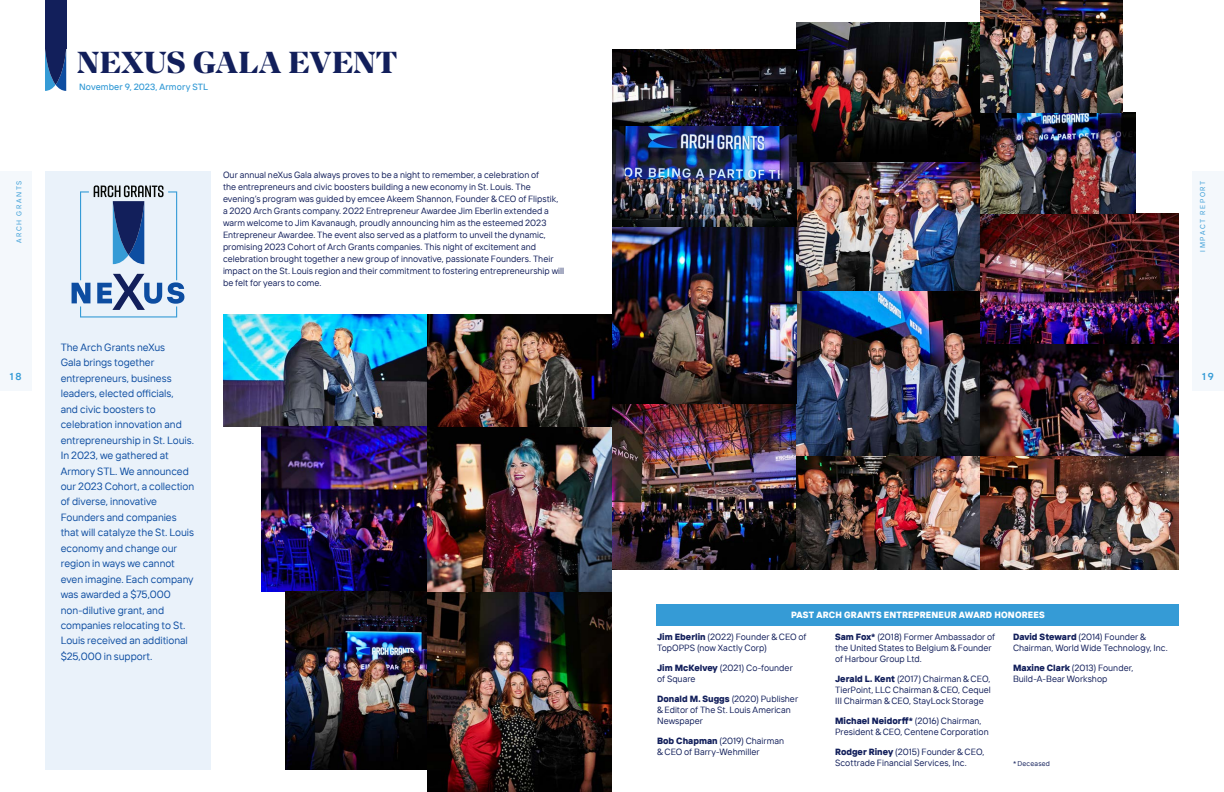
<style>
.page{position:relative;width:1224px;height:792px;background:#fff}
.page>*{position:absolute;margin:0;border:0;box-sizing:border-box;transform-origin:0 0}
.t1{font:800 30.3px "Manier";letter-spacing:.015em;color:#121f5b}
.t2{font:10.5px/15.4px "TT Interphases";letter-spacing:-.005em;color:#0d4da1}
.t3{font:600 10px "TT Interphases";color:#359bd6}
.t4{font:9px/11px "TT Interphases";color:#121f5b}
.t5{font:800 9px "TT Interphases";letter-spacing:.015em;color:#fff}
.t6{font:500 9px "TT Interphases";letter-spacing:.01em;color:#359bd6}
.t7{font:7px "TT Interphases";letter-spacing:.22em;color:#359bd6}
.t8{font:7px "TT Interphases";letter-spacing:.02em;color:#121f5b}
.s1{font-weight:800}
</style>
<div class="page">
<div style="left:45px;top:171px;width:166px;height:599px;background:#eaf2fa"></div>
<div style="left:657px;top:604px;width:522px;height:21px;background:#359bd6"></div>
<img style="left:223px;top:315px;width:205px;height:111px">
<img style="left:262px;top:426px;width:166px;height:166px">
<img style="left:285px;top:592px;width:143px;height:178px">
<img style="left:428px;top:315px;width:184px;height:477px">
<img style="left:612px;top:49px;width:184px;height:520px">
<img style="left:796px;top:22px;width:184px;height:547px">
<img style="left:980px;top:214px;width:199px;height:355px">
<img style="left:980px;top:113px;width:156px;height:101px">
<img style="left:980px;top:0;width:142px;height:113px">
<svg style="left:72px;top:185px;width:112px;height:133px"></svg>
<div style="left:45px;top:0;width:21px;height:48px;background:#121f5b"></div>
<svg style="left:45px;top:48px;width:21px;height:43px"></svg>
<div style="left:1192px;top:171px;width:32px;height:220px;background:#f4f8fc"></div>
<div style="left:0;top:171px;width:31px;height:220px;background:#f4f8fc"></div>
<p class="t7" style="left:15px;top:243px;width:64px;rotate:-90deg">ARCH GRANTS</p>
<p class="t3" style="left:10px;top:370px;width:13px">18</p>
<p class="t1" style="left:77px;top:44px;width:322px">NEXUS GALA EVENT</p>
<p class="t6" style="left:79px;top:81px;width:131px">November 9, 2023, Armory STL</p>
<p class="t2" style="left:61px;top:339px;width:135px">The Arch Grants neXus<br>Gala brings together entrepreneurs, business leaders, elected officials,<br>and civic boosters to celebration innovation and entrepreneurship in St. Louis.<br>In 2023, we gathered at<br>Armory STL. We announced our 2023 Cohort, a collection of diverse, innovative<br>Founders and companies that will catalyze the St. Louis economy and change our region in ways we cannot even imagine. Each company was awarded a $75,000 non-dilutive grant, and companies relocating to St.<br>Louis received an additional $25,000 in support.</p>
<p class="t4" style="left:223px;top:169px;width:343px;line-height:12px">Our annual neXus Gala always proves to be a night to remember, a celebration of<br>the entrepreneurs and civic boosters building a new economy in St. Louis. The evening’s program was guided by emcee Akeem Shannon, Founder &amp; CEO of Flipstik, a 2020 Arch Grants company. 2022 Entrepreneur Awardee Jim Eberlin extended a warm welcome to Jim Kavanaugh, proudly announcing him as the esteemed 2023<br>Entrepreneur Awardee. The event also served as a platform to unveil the dynamic, promising 2023 Cohort of Arch Grants companies. This night of excitement and celebration brought together a new group of innovative, passionate Founders. Their impact on the St. Louis region and their commitment to fostering entrepreneurship will be felt for years to come.</p>
<p class="t7" style="left:1198px;top:252px;width:73px;rotate:-90deg">IMPACT REPORT</p>
<p class="t3" style="left:1202px;top:370px;width:13px">19</p>
<p class="t5" style="left:791px;top:609px;width:255px">PAST ARCH GRANTS ENTREPRENEUR AWARD HONOREES</p>
<p class="t4" style="left:657px;top:631px;width:151px"><span class="s1">Jim Eberlin</span> (2022) Founder &amp; CEO of<br>TopOPPS (now Xactly Corp)</p>
<p class="t4" style="left:657px;top:662px;width:137px"><span class="s1">Jim McKelvey</span> (2021) Co-founder of Square</p>
<p class="t4" style="left:657px;top:693px;width:143px"><span class="s1">Donald M. Suggs</span> (2020) Publisher &amp; Editor of The St. Louis American<br>Newspaper</p>
<p class="t4" style="left:657px;top:735px;width:129px"><span class="s1">Bob Chapman</span> (2019) Chairman &amp; CEO of Barry-Wehmiller</p>
<p class="t4" style="left:1013px;top:631px;width:156px"><span class="s1">David Steward</span> (2014) Founder &amp;<br>Chairman, World Wide Technology, Inc.</p>
<p class="t4" style="left:1013px;top:662px;width:122px"><span class="s1">Maxine Clark</span> (2013) Founder,<br>Build-A-Bear Workshop</p>
<p class="t4" style="left:835px;top:631px;width:162px"><span class="s1">Sam Fox*</span> (2018) Former Ambassador of the United States to Belgium &amp; Founder of Harbour Group Ltd.</p>
<p class="t4" style="left:835px;top:673px;width:157px;text-align:justify"><span class="s1">Jerald L. Kent</span> (2017) Chairman &amp; CEO, TierPoint, LLC Chairman &amp; CEO, Cequel III Chairman &amp; CEO, StayLock Storage</p>
<p class="t4" style="left:835px;top:715px;width:155px"><span class="s1">Michael Neidorff*</span> (2016) Chairman,<br>President &amp; CEO, Centene Corporation</p>
<p class="t4" style="left:835px;top:746px;width:151px"><span class="s1">Rodger Riney</span> (2015) Founder &amp; CEO,<br>Scottrade Financial Services, Inc.</p>
<p class="t8" style="left:1013px;top:759px;width:38px">* Deceased</p>
</div>
